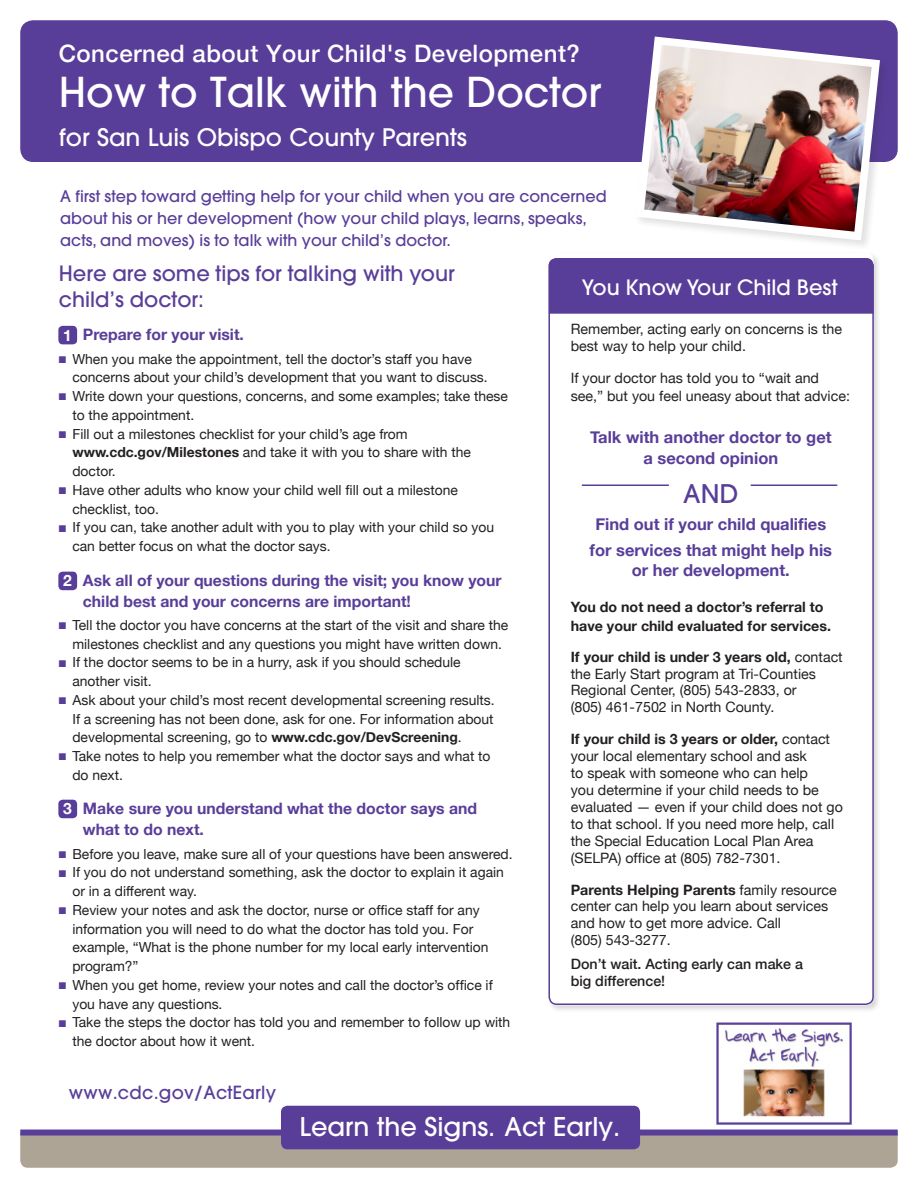
<style>
.page{position:relative;width:918px;height:1188px;background:#fff}
.page>*{position:absolute;margin:0;border:0;box-sizing:border-box;transform-origin:0 0}
.t1{font:500 40.8px "Avant Garde";color:#fff}
.t2{font:500 25.65px "Avant Garde";color:#fff}
.t3{font:500 25.5px "Avant Garde";color:#593e99}
.t4{font:500 24px "Helvetica Neue";letter-spacing:.02em;color:#fff}
.t5{font:500 24px "Avant Garde";color:#fff}
.t6{font:500 21px/25.5px "Avant Garde";color:#593e99}
.t7{font:500 21px "Avant Garde";color:#fff}
.t8{font:500 18px "Avant Garde";letter-spacing:.015em;color:#593e99}
.t9{font:700 16.5px/20.2px "Helvetica Neue";color:#593e99;text-align:center}
.t10{font:500 15.9px/22.2px "Avant Garde";color:#593e99}
.t11{font:700 15.75px/21px "Helvetica Neue";color:#593e99}
.t12{font:700 15.6px "Helvetica Neue";color:#fff}
.t13{font:14.25px/17px "Helvetica Neue";color:#231f20}
.t14{font:700 14.25px/19.5px "Helvetica Neue";color:#231f20}
.t15{font:500 14.25px/16.4px "Helvetica Neue";color:#231f20}
.t16{font:13.8px/18.8px "Helvetica Neue";color:#231f20}
.s1{color:#593e99}
.s2{font-weight:700}
</style>
<div class="page">
<div style="left:20px;top:20px;width:878px;height:142px;background:#593e99;border-radius:13px"></div>
<div style="left:635px;top:35px;width:255px;height:216px;background:#231f20;opacity:.13"></div>
<svg style="left:636px;top:37px;width:244px;height:203px"></svg>
<img style="left:644px;top:45px;width:228px;height:187px">
<div style="left:547px;top:251px;width:335px;height:762px;background:#231f20;opacity:.17"></div>
<div style="left:549px;top:253px;width:325px;height:752px;background:#fff;border-radius:8px"></div>
<div style="left:551px;top:258px;width:323px;height:56px;background:#593e99"></div>
<div style="left:548px;top:258px;width:326px;height:747px;border:2px solid #593e99;border-radius:8px"></div>
<hr style="left:582px;top:485px;width:87px;height:1px;background:#593e99">
<hr style="left:751px;top:485px;width:86px;height:1px;background:#593e99">
<div style="left:58px;top:326px;width:19px;height:18px;background:#593e99;border-radius:4px"></div>
<div style="left:58px;top:572px;width:19px;height:18px;background:#593e99;border-radius:4px"></div>
<div style="left:58px;top:800px;width:19px;height:18px;background:#593e99;border-radius:4px"></div>
<div style="left:20px;top:1136px;width:878px;height:32px;background:#ada496"></div>
<div style="left:20px;top:1130px;width:878px;height:6px;background:#593e99"></div>
<div style="left:281px;top:1106px;width:359px;height:43px;background:#593e99;border-radius:6px"></div>
<img style="left:716px;top:1023px;width:135px;height:102px">
<p class="t4" style="left:59px;top:34px;width:523px">Concerned about Your Child's Development?</p>
<p class="t1" style="left:59px;top:67px;width:544px">How to Talk with the Doctor</p>
<p class="t5" style="left:59px;top:123px;width:409px">for San Luis Obispo County Parents</p>
<p class="t10" style="left:60px;top:185px;width:548px">A first step toward getting help for your child when you are concerned about his or her development (how your child plays, learns, speaks, acts, and moves) is to talk with your child’s doctor.</p>
<p class="t6" style="left:59px;top:261px;width:398px">Here are some tips for talking with your child’s doctor:</p>
<p class="t11" style="left:83px;top:324px;width:163px">Prepare for your visit.</p>
<p class="t16" style="left:72px;top:349px;width:417px;text-indent:-14px"><span class="s1">■</span> When you make the appointment, tell the doctor’s staff you have concerns about your child’s development that you want to discuss.</p>
<p class="t16" style="left:72px;top:387px;width:437px;text-indent:-14px"><span class="s1">■</span> Write down your questions, concerns, and some examples; take these to the appointment.</p>
<p class="t16" style="left:72px;top:424px;width:400px;text-indent:-14px"><span class="s1">■</span> Fill out a milestones checklist for your child’s age from <span class="s2">www.cdc.gov/Milestones</span> and take it with you to share with the</p>
<p class="t16" style="left:72px;top:462px;width:45px">doctor.</p>
<p class="t16" style="left:72px;top:480px;width:387px;text-indent:-14px"><span class="s1">■</span> Have other adults who know your child well fill out a milestone checklist, too.</p>
<p class="t16" style="left:72px;top:518px;width:423px;text-indent:-14px"><span class="s1">■</span> If you can, take another adult with you to play with your child so you can better focus on what the doctor says.</p>
<p class="t11" style="left:83px;top:569px;width:420px">Ask all of your questions during the visit; you know your child best and your concerns are important!</p>
<p class="t16" style="left:59px;top:615px;width:451px;text-align:center"><span class="s1">■</span> Tell the doctor you have concerns at the start of the visit and share the milestones checklist and any questions you might have written down.</p>
<p class="t16" style="left:72px;top:653px;width:390px;text-indent:-14px"><span class="s1">■</span> If the doctor seems to be in a hurry, ask if you should schedule another visit.</p>
<p class="t16" style="left:72px;top:690px;width:424px;text-align:justify;text-indent:-14px"><span class="s1">■</span> Ask about your child’s most recent developmental screening results.<br>If a screening has not been done, ask for one. For information about developmental screening, go to <span class="s2">www.cdc.gov/DevScreening</span>.</p>
<p class="t16" style="left:72px;top:747px;width:420px;text-indent:-14px"><span class="s1">■</span> Take notes to help you remember what the doctor says and what to do next.</p>
<p class="t11" style="left:83px;top:798px;width:396px">Make sure you understand what the doctor says and what to do next.</p>
<p class="t16" style="left:59px;top:844px;width:455px"><span class="s1">■</span> Before you leave, make sure all of your questions have been answered.</p>
<p class="t16" style="left:72px;top:863px;width:433px;text-indent:-14px"><span class="s1">■</span> If you do not understand something, ask the doctor to explain it again or in a different way.</p>
<p class="t16" style="left:72px;top:900px;width:418px;text-indent:-14px"><span class="s1">■</span> Review your notes and ask the doctor, nurse or office staff for any information you will need to do what the doctor has told you. For example, “What is the phone number for my local early intervention program?”</p>
<p class="t16" style="left:72px;top:975px;width:422px;text-indent:-14px"><span class="s1">■</span> When you get home, review your notes and call the doctor’s office if you have any questions.</p>
<p class="t16" style="left:72px;top:1013px;width:439px;text-indent:-14px"><span class="s1">■</span> Take the steps the doctor has told you and remember to follow up with the doctor about how it went.</p>
<p class="t12" style="left:63px;top:326px;width:10px">1</p>
<p class="t12" style="left:63px;top:571px;width:10px">2</p>
<p class="t12" style="left:63px;top:799px;width:10px">3</p>
<p class="t8" style="left:69px;top:1081px;width:209px">www.cdc.gov/ActEarly</p>
<p class="t7" style="left:582px;top:275px;width:257px">You Know Your Child Best</p>
<p class="t13" style="left:571px;top:320px;width:273px">Remember, acting early on concerns is the best way to help your child.</p>
<p class="t13" style="left:571px;top:369px;width:281px;line-height:18px">If your doctor has told you to “wait and see,” but you feel uneasy about that advice:</p>
<p class="t9" style="left:590px;top:427px;width:243px">Talk with another doctor to get a second opinion</p>
<p class="t3" style="left:683px;top:478px;width:57px">AND</p>
<p class="t9" style="left:590px;top:510px;width:244px;line-height:26.4px">Find out if your child qualifies for services that might help his</p>
<p class="t9" style="left:632px;top:560px;width:159px">or her development.</p>
<p class="t14" style="left:571px;top:596px;width:262px">You do not need a doctor’s referral to have your child evaluated for services.</p>
<p class="t13" style="left:571px;top:649px;width:274px"><span class="s2">If your child is under 3 years old,</span> contact the Early Start program at Tri-Counties Regional Center, (805) 543-2833, or<br>(805) 461-7502 in North County.</p>
<p class="t13" style="left:571px;top:731px;width:274px"><span class="s2">If your child is 3 years or older,</span> contact your local elementary school and ask<br>to speak with someone who can help<br>you determine if your child needs to be evaluated — even if your child does not go to that school. If you need more help, call the Special Education Local Plan Area (SELPA) office at (805) 782-7301.</p>
<p class="t13" style="left:571px;top:881px;width:268px"><span class="s2">Parents Helping Parents</span> family resource center can help you learn about services and how to get more advice. Call<br>(805) 543-3277.</p>
<p class="t15" style="left:571px;top:956px;width:234px">Don’t wait. Acting early can make a big difference!</p>
<p class="t2" style="left:300px;top:1111px;width:322px">Learn the Signs. Act Early.</p>
</div>
